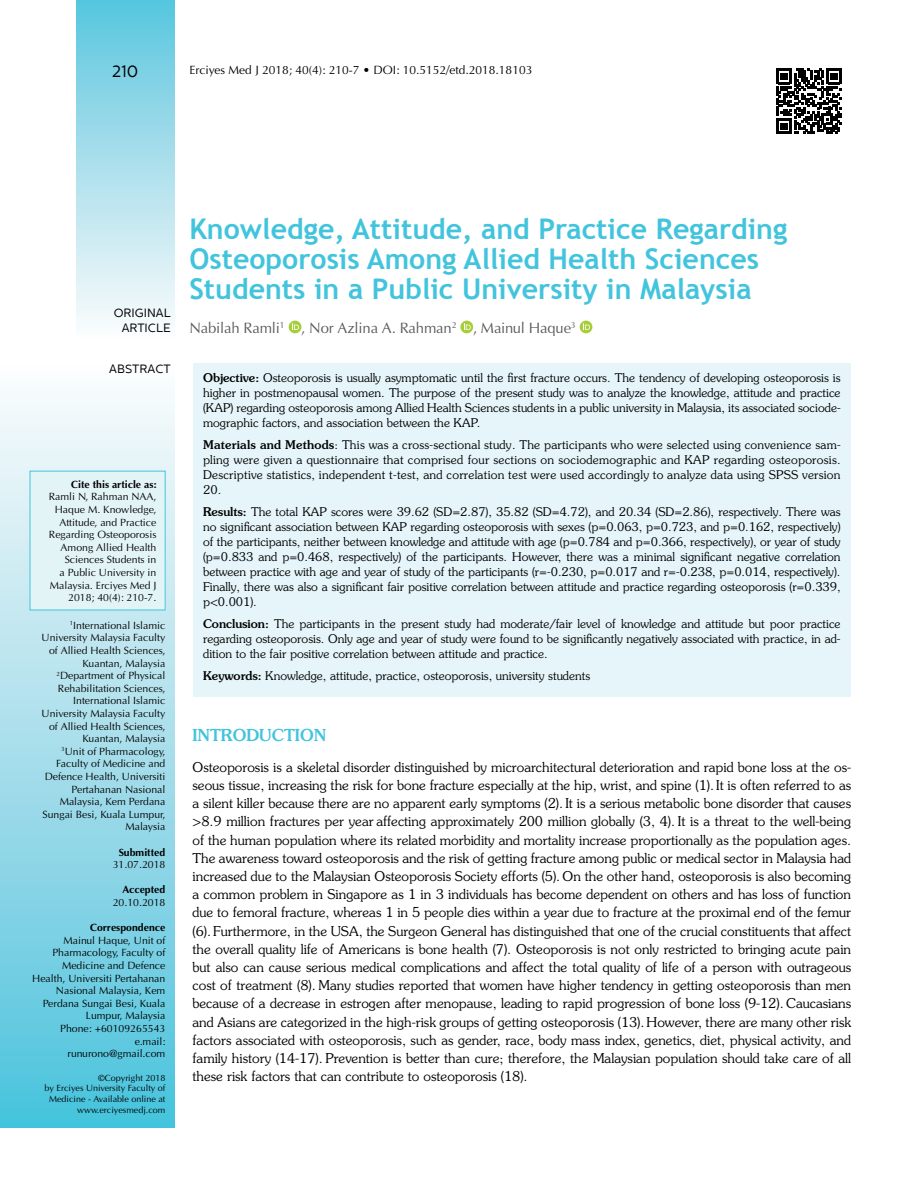
<style>
.page{position:relative;width:915px;height:1191px;background:#fff}
.page>*{position:absolute;margin:0;border:0;box-sizing:border-box;transform-origin:0 0}
.t1{font:700 28.5px/30px "Trebuchet MS";color:#42c4dd}
.t2{font:500 16.5px "Souvenir Std";color:#42c4dd}
.t3{font:16.5px "Centrale Sans";color:#000}
.t4{font:15px "Optima Normal Tr";letter-spacing:-.01em;color:#58595b}
.t5{font:300 13.5px/18.1px "Souvenir Std";color:#000;text-align:justify}
.t6{font:300 12px/15px "Souvenir Std";color:#000;text-align:justify}
.t7{font:12px "Optima Normal Tr";color:#000}
.t8{font:12px/14.4px "Centrale Sans";color:#000;text-align:right}
.t9{font:10.5px/12.6px "Optima Normal Tr";color:#000;text-align:right}
.t10{font:10.5px "Optima Bold Tr";color:#000}
.t11{font:9px/10.8px "Optima Normal Tr";color:#000;text-align:right}
.s1{font-weight:500}
</style>
<div class="page">
<div style="left:193px;top:364px;width:657px;height:333px;background:#e5f5f9"></div>
<div style="left:76px;top:0;width:98px;height:338px;background:linear-gradient(to bottom,#5ac5dd,#fdfcfc)"></div>
<div style="left:0;top:364px;width:174px;height:763px;background:linear-gradient(to bottom,#fffcfc,#4dc2dc)"></div>
<svg style="left:288px;top:320px;width:13px;height:13px"></svg>
<svg style="left:292px;top:323px;width:7px;height:7px"></svg>
<svg style="left:460px;top:320px;width:13px;height:13px"></svg>
<svg style="left:463px;top:323px;width:7px;height:7px"></svg>
<svg style="left:579px;top:320px;width:13px;height:13px"></svg>
<svg style="left:583px;top:323px;width:6px;height:7px"></svg>
<div style="left:30px;top:471px;width:135px;height:139px;background:#e3f4f7"></div>
<svg style="left:776px;top:69px;width:65px;height:65px"></svg>
<p class="t3" style="left:112px;top:62px;width:28px">210</p>
<p class="t7" style="left:189px;top:62px;width:344px">Erciyes Med J 2018; 40(4): 210-7 • DOI: 10.5152/etd.2018.18103</p>
<p class="t8" style="left:114px;top:306px;width:58px">ORIGINAL<br>ARTICLE</p>
<p class="t8" style="left:109px;top:361px;width:63px">ABSTRACT</p>
<p class="t10" style="left:71px;top:477px;width:87px">Cite this article as:</p>
<p class="t9" style="left:49px;top:490px;width:109px">Ramli N, Rahman NAA,<br>Haque M. Knowledge,<br>Attitude, and Practice<br>Regarding Osteoporosis<br>Among Allied Health<br>Sciences Students in<br>a Public University in<br>Malaysia. Erciyes Med J<br>2018; 40(4): 210-7.</p>
<p class="t9" style="left:42px;top:619px;width:125px"><sup>1</sup>International Islamic<br>University Malaysia Faculty of Allied Health Sciences,<br>Kuantan, Malaysia<br><sup>2</sup>Department of Physical<br>Rehabilitation Sciences,<br>International Islamic<br>University Malaysia Faculty of Allied Health Sciences,<br>Kuantan, Malaysia<br><sup>3</sup>Unit of Pharmacology,<br>Faculty of Medicine and<br>Defence Health, Universiti<br>Pertahanan Nasional<br>Malaysia, Kem Perdana<br>Sungai Besi, Kuala Lumpur,<br>Malaysia</p>
<p class="t10" style="left:119px;top:845px;width:48px">Submitted</p>
<p class="t9" style="left:113px;top:858px;width:54px">31.07.2018</p>
<p class="t10" style="left:122px;top:883px;width:44px">Accepted</p>
<p class="t9" style="left:113px;top:896px;width:54px">20.10.2018</p>
<p class="t10" style="left:90px;top:921px;width:77px">Correspondence</p>
<p class="t9" style="left:32px;top:934px;width:135px">Mainul Haque, Unit of<br>Pharmacology, Faculty of<br>Medicine and Defence<br>Health, Universiti Pertahanan<br>Nasional Malaysia, Kem<br>Perdana Sungai Besi, Kuala<br>Lumpur, Malaysia<br>Phone: +60109265543 e.mail:<br>runurono@gmail.com</p>
<p class="t11" style="left:45px;top:1072px;width:122px">©Copyright 2018<br>by Erciyes University Faculty of<br>Medicine - Available online at www.erciyesmedj.com</p>
<h1 class="t1" style="left:189px;top:214px;width:599px">Knowledge, Attitude, and Practice Regarding<br>Osteoporosis Among Allied Health Sciences<br>Students in a Public University in Malaysia</h1>
<p class="t4" style="left:189px;top:319px;width:388px">Nabilah Ramli<sup>1</sup> , Nor Azlina A. Rahman<sup>2</sup> , Mainul Haque<sup>3</sup></p>
<p class="t6" style="left:203px;top:370px;width:638px"><span class="s1">Objective:</span> Osteoporosis is usually asymptomatic until the first fracture occurs. The tendency of developing osteoporosis is higher in postmenopausal women. The purpose of the present study was to analyze the knowledge, attitude and practice (KAP) regarding osteoporosis among Allied Health Sciences students in a public university in Malaysia, its associated sociode&shy;mographic factors, and association between the KAP.</p>
<p class="t6" style="left:203px;top:437px;width:639px"><span class="s1">Materials and Methods</span>: This was a cross-sectional study. The participants who were selected using convenience sam&shy;pling were given a questionnaire that comprised four sections on sociodemographic and KAP regarding osteoporosis.<br>Descriptive statistics, independent t-test, and correlation test were used accordingly to analyze data using SPSS version 20.</p>
<p class="t6" style="left:203px;top:504px;width:639px"><span class="s1">Results:</span> The total KAP scores were 39.62 (SD=2.87), 35.82 (SD=4.72), and 20.34 (SD=2.86), respectively. There was no significant association between KAP regarding osteoporosis with sexes (p=0.063, p=0.723, and p=0.162, respectively) of the participants, neither between knowledge and attitude with age (p=0.784 and p=0.366, respectively), or year of study (p=0.833 and p=0.468, respectively) of the participants. However, there was a minimal significant negative correlation between practice with age and year of study of the participants (r=-0.230, p=0.017 and r=-0.238, p=0.014, respectively).<br>Finally, there was also a significant fair positive correlation between attitude and practice regarding osteoporosis (r=0.339, p&lt;0.001).</p>
<p class="t6" style="left:203px;top:616px;width:638px"><span class="s1">Conclusion:</span> The participants in the present study had moderate/fair level of knowledge and attitude but poor practice regarding osteoporosis. Only age and year of study were found to be significantly negatively associated with practice, in ad&shy;dition to the fair positive correlation between attitude and practice.</p>
<p class="t6" style="left:203px;top:668px;width:388px"><span class="s1">Keywords:</span> Knowledge, attitude, practice, osteoporosis, university students</p>
<p class="t2" style="left:192px;top:724px;width:135px">INTRODUCTION</p>
<p class="t5" style="left:192px;top:757px;width:660px">Osteoporosis is a skeletal disorder distinguished by microarchitectural deterioration and rapid bone loss at the os&shy;seous tissue, increasing the risk for bone fracture especially at the hip, wrist, and spine (1). It is often referred to as a silent killer because there are no apparent early symptoms (2). It is a serious metabolic bone disorder that causes &gt;8.9 million fractures per year affecting approximately 200 million globally (3, 4). It is a threat to the well-being of the human population where its related morbidity and mortality increase proportionally as the population ages.<br>The awareness toward osteoporosis and the risk of getting fracture among public or medical sector in Malaysia had increased due to the Malaysian Osteoporosis Society efforts (5). On the other hand, osteoporosis is also becoming a common problem in Singapore as 1 in 3 individuals has become dependent on others and has loss of function due to femoral fracture, whereas 1 in 5 people dies within a year due to fracture at the proximal end of the femur (6). Furthermore, in the USA, the Surgeon General has distinguished that one of the crucial constituents that affect the overall quality life of Americans is bone health (7). Osteoporosis is not only restricted to bringing acute pain but also can cause serious medical complications and affect the total quality of life of a person with outrageous cost of treatment (8). Many studies reported that women have higher tendency in getting osteoporosis than men because of a decrease in estrogen after menopause, leading to rapid progression of bone loss (9-12). Caucasians and Asians are categorized in the high-risk groups of getting osteoporosis (13). However, there are many other risk factors associated with osteoporosis, such as gender, race, body mass index, genetics, diet, physical activity, and family history (14-17). Prevention is better than cure; therefore, the Malaysian population should take care of all these risk factors that can contribute to osteoporosis (18).</p>
</div>
